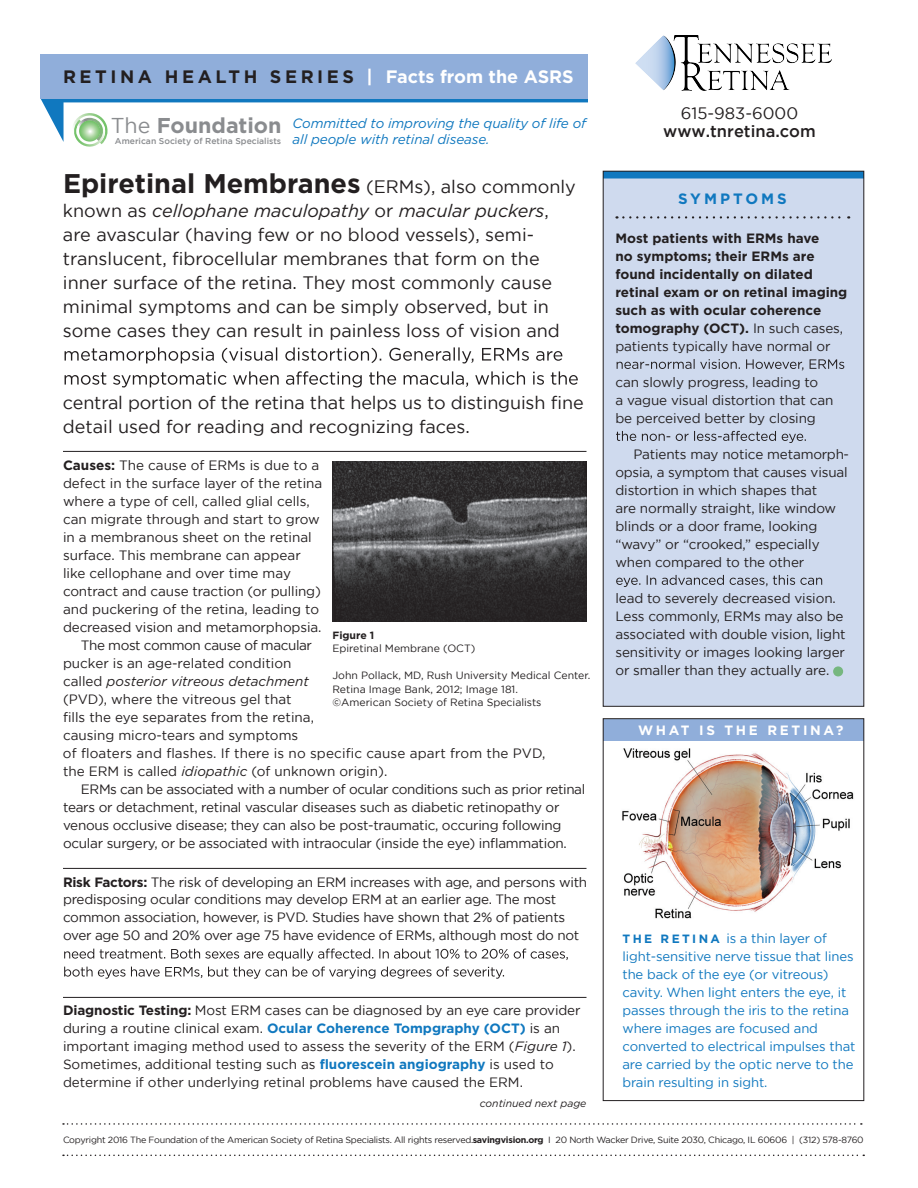
<style>
.page{position:relative;width:918px;height:1188px;background:#fff}
.page>*{position:absolute;margin:0;border:0;box-sizing:border-box;transform-origin:0 0}
.t1{font:700 27px "Gotham";color:#231f20}
.t2{font:700 21.45px "Gotham";color:#8a8c8f}
.t3{font:18px/24px "Gotham";color:#231f20}
.t4{font:700 18px "Gotham";letter-spacing:.2em;color:#231f20}
.t5{font:500 16.5px "Gotham";color:#231f20}
.t6{font:16.5px "Gotham";color:#231f20}
.t7{font:700 15px "Gotham";letter-spacing:.2em;color:#1078bf}
.t8{font:13.5px/18px "Gotham";letter-spacing:-.01em;color:#231f20}
.t9{font:700 13.5px/18px "Gotham";color:#231f20}
.t10{font:13.5px "Gotham";letter-spacing:-.03em;color:#231f20}
.t11{font:italic 13.5px/16.2px "Gotham";letter-spacing:-.01em;color:#1078bf}
.t12{font:13.5px "Gotham";letter-spacing:.01em;color:#231f20}
.t13{font:italic 13.5px "Gotham";color:#231f20}
.t14{font:700 13.5px "Gotham";letter-spacing:.2em;color:#fff}
.t15{font:13.2px/18px "Gotham";letter-spacing:-.01em;color:#1078bf}
.t16{font:10.5px/13.5px "Gotham";color:#231f20}
.t17{font:italic 10.5px "Gotham";color:#231f20}
.t18{font:700 10.5px "Gotham";color:#231f20}
.t19{font:9px "Gotham";letter-spacing:-.025em;color:#231f20}
.t20{font:500 8.55px "Gotham";color:#8a8c8f}
.s1{color:#fff}
.s2{font-weight:400}
.s3{font-weight:400;font-size:18px}
.s4{font-style:italic}
.s5{font-weight:700}
.s6{font-style:normal}
.s7{font-weight:700;color:#1078bf}
.s8{font-weight:700;font-size:12px}
</style>
<div class="page">
<svg style="left:41px;top:99px;width:23px;height:43px"></svg>
<hr style="left:54px;top:98px;width:534px;height:4px;background:#1078bf">
<div style="left:40px;top:54px;width:548px;height:45px;background:#90aeda"></div>
<div style="left:603px;top:175px;width:261px;height:531px;background:#cfdaee"></div>
<svg style="left:65px;top:347px;width:497px;height:16px"></svg>
<svg style="left:65px;top:371px;width:513px;height:16px"></svg>
<svg style="left:623px;top:216px;width:226px;height:3px"></svg>
<img style="left:622px;top:748px;width:232px;height:171px">
<div style="left:603px;top:719px;width:261px;height:22px;background:#90aeda"></div>
<div style="left:603px;top:171px;width:261px;height:7px;background:#1078bf"></div>
<div style="left:603px;top:718px;width:261px;height:383px;border:1px solid #231f20"></div>
<svg style="left:617px;top:359px;width:227px;height:11px"></svg>
<svg style="left:616px;top:431px;width:190px;height:12px"></svg>
<svg style="left:616px;top:575px;width:206px;height:12px"></svg>
<svg style="left:833px;top:666px;width:10px;height:10px"></svg>
<svg style="left:63px;top:1123px;width:799px;height:2px"></svg>
<svg style="left:63px;top:1155px;width:801px;height:1px"></svg>
<hr style="left:63px;top:451px;width:523px;height:1px;background:#231f20">
<hr style="left:63px;top:868px;width:523px;height:1px;background:#231f20">
<hr style="left:63px;top:997px;width:523px;height:1px;background:#231f20">
<svg style="left:64px;top:949px;width:504px;height:12px"></svg>
<svg style="left:64px;top:967px;width:440px;height:12px"></svg>
<img style="left:332px;top:461px;width:254px;height:160px">
<svg style="left:73px;top:113px;width:35px;height:34px"></svg>
<svg style="left:79px;top:120px;width:21px;height:22px"></svg>
<img style="left:636px;top:36px;width:195px;height:55px">
<h3 class="t4" style="left:63px;top:66px;width:512px">RETINA HEALTH SERIES <span class="s1">| Factsfrom the ASRS</span></h3>
<h2 class="t2" style="left:111px;top:113px;width:172px"><span class="s2">The</span> Foundation</h2>
<p class="t20" style="left:115px;top:136px;width:168px">American Society of Retina Specialists</p>
<p class="t11" style="left:293px;top:115px;width:295px">Committed to improving the quality of life of all people with retinal disease.</p>
<h1 class="t1" style="left:63px;top:167px;width:514px">Epiretinal Membranes <span class="s3">(ERMs), also commonly</span></h1>
<p class="t3" style="left:63px;top:198px;width:498px">known as <span class="s4">cellophane maculopathy</span> or <span class="s4">macular puckers</span>, are avascular (having few or no blood vessels), semi&shy;translucent, fibrocellular membranes that form on the inner surface of the retina. They most commonly cause minimal symptoms and can be simply observed, but in some cases they can result in painless loss of vision and</p>
<h3 class="t3" style="left:63px;top:390px;width:522px">central portion of the retina that helps us to distinguish fine detail used for reading and recognizing faces.</h3>
<p class="t8" style="left:63px;top:456px;width:258px"><span class="s5">Causes:</span> The cause of ERMs is due to a</p>
<p class="t8" style="left:63px;top:474px;width:261px">defect in the surface layer of the retina</p>
<p class="t8" style="left:63px;top:492px;width:248px">where a type of cell, called glial cells,</p>
<p class="t8" style="left:63px;top:510px;width:258px">can migrate through and start to grow</p>
<p class="t8" style="left:63px;top:528px;width:250px">in a membranous sheet on the retinal</p>
<p class="t8" style="left:63px;top:546px;width:239px">surface. This membrane can appear</p>
<p class="t8" style="left:63px;top:564px;width:230px">like cellophane and over time may</p>
<p class="t8" style="left:63px;top:582px;width:260px">contract and cause traction (or pulling)</p>
<p class="t8" style="left:63px;top:600px;width:258px">and puckering of the retina, leading to</p>
<p class="t8" style="left:63px;top:618px;width:260px">decreased vision and metamorphopsia.</p>
<p class="t10" style="left:81px;top:637px;width:233px">The most common cause of macular</p>
<p class="t8" style="left:63px;top:654px;width:230px">pucker is an age-related condition</p>
<p class="t13" style="left:63px;top:673px;width:247px"><span class="s6">called</span> posterior vitreous detachment</p>
<p class="t8" style="left:63px;top:690px;width:230px">(PVD), where the vitreous gel that</p>
<p class="t8" style="left:63px;top:708px;width:253px">fills the eye separates from the retina,</p>
<p class="t8" style="left:63px;top:726px;width:237px">causing micro-tears and symptoms</p>
<p class="t12" style="left:63px;top:745px;width:484px">of floaters and flashes. If there is no specific cause apart from the PVD,</p>
<p class="t8" style="left:63px;top:762px;width:326px">the ERM is called <span class="s4">idiopathic</span> (of unknown origin).</p>
<p class="t10" style="left:81px;top:781px;width:506px">ERMs can be associated with a number of ocular conditions such as prior retinal</p>
<p class="t8" style="left:63px;top:798px;width:498px">tears or detachment, retinal vascular diseases such as diabetic retinopathy or</p>
<p class="t8" style="left:63px;top:816px;width:500px">venous occlusive disease; they can also be post-traumatic, occuring following</p>
<p class="t8" style="left:63px;top:834px;width:505px">ocular surgery, or be associated with intraocular (inside the eye) inflammation.</p>
<p class="t8" style="left:63px;top:873px;width:526px"><span class="s5">Risk Factors:</span> The risk of developing an ERM increases with age, and persons with predisposing ocular conditions may develop ERM at an earlier age. The most common association, however, is PVD. Studies have shown that 2% of patients over age 50 and 20% over age 75 have evidence of ERMs, although most do not</p>
<p class="t18" style="left:332px;top:629px;width:43px">Figure 1</p>
<p class="t16" style="left:332px;top:641px;width:144px">Epiretinal Membrane (OCT)</p>
<p class="t16" style="left:332px;top:668px;width:259px">John Pollack, MD, Rush University Medical Center.<br>Retina Image Bank, 2012; Image 181.<br>©American Society of Retina Specialists</p>
<p class="t8" style="left:63px;top:1001px;width:519px"><span class="s5">Diagnostic Testing:</span> Most ERM cases can be diagnosed by an eye care provider during a routine clinical exam. <span class="s7">Ocular Coherence Tompgraphy (OCT)</span> is an important imaging method used to assess the severity of the ERM (<span class="s4">Figure 1</span>).<br>Sometimes, additional testing such as <span class="s7">fluorescein angiography</span> is used to determine if other underlying retinal problems have caused the ERM.</p>
<p class="t17" style="left:480px;top:1098px;width:108px">continued next page</p>
<p class="t6" style="left:681px;top:104px;width:119px">615-983-6000</p>
<p class="t5" style="left:663px;top:122px;width:154px">www.tnretina.com</p>
<p class="t7" style="left:678px;top:190px;width:110px">SYMPTOMS</p>
<p class="t9" style="left:615px;top:229px;width:233px">Most patients with ERMs have<br>no symptoms; their ERMs are found incidentally on dilated retinal exam or on retinal imaging such as with ocular coherence tomography (OCT). <span class="s2">In such cases, patients typically have normal or</span></p>
<p class="t8" style="left:615px;top:373px;width:219px">can slowly progress, leading to<br>a vague visual distortion that can be perceived better by closing</p>
<p class="t8" style="left:615px;top:445px;width:235px;text-indent:18px">Patients may notice metamorph&shy;opsia, a symptom that causes visual distortion in which shapes that<br>are normally straight, like window blinds or a door frame, looking “wavy” or “crooked,” especially when compared to the other</p>
<p class="t8" style="left:615px;top:589px;width:232px">lead to severely decreased vision.<br>Less commonly, ERMs may also be associated with double vision, light sensitivity or images looking larger or smaller than they actually are.</p>
<p class="t14" style="left:638px;top:723px;width:207px">WHAT IS THE RETINA?</p>
<p class="t15" style="left:622px;top:929px;width:234px"><span class="s8">T H E R E T I N A</span> is a thin layer of light-sensitive nerve tissue that lines the back of the eye (or vitreous) cavity. When light enters the eye, it passes through the iris to the retina where images are focused and converted to electrical impulses that are carried by the optic nerve to the brain resulting in sight.</p>
<p class="t19" style="left:63px;top:1135px;width:802px">Copyright 2016 The Foundation of the American Society of Retina Specialists. All rights reserved.<span class="s5">savingvision.org</span> I 20 North Wacker Drive, Suite 2030, Chicago, IL 60606 | (312) 578-8760</p>
</div>
